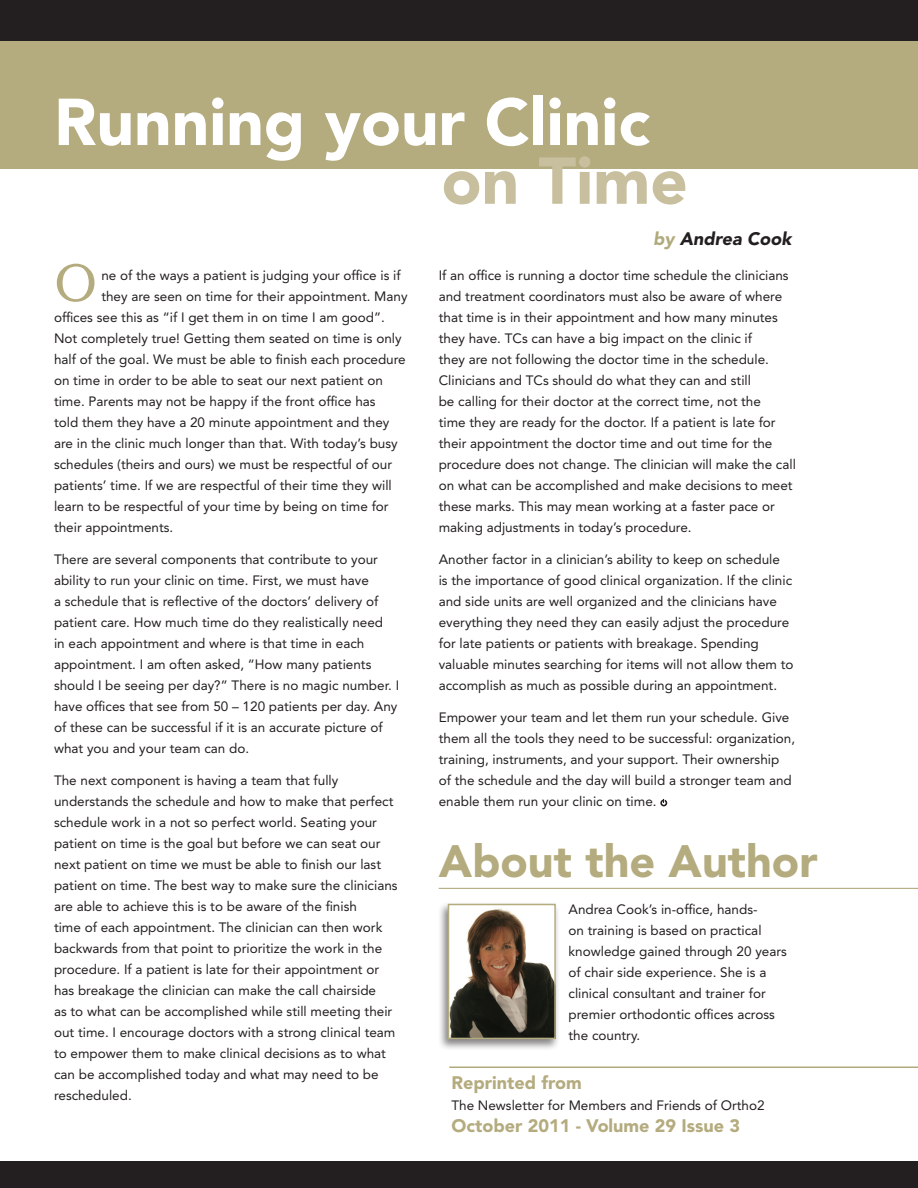
<style>
.page{position:relative;width:918px;height:1188px;background:#fff}
.page>*{position:absolute;margin:0;border:0;box-sizing:border-box;transform-origin:0 0}
.Article_Title{font:900 65.55px "Avenir LT Std";color:#fff}
.Article_Title-2{font:900 65.55px "Avenir LT Std";color:#c8bf9f}
.First_paragraph{font:54.15px "Bookman Old Style";color:#b4ab7e}
.About_the_Author_Hea{font:900 45px "Avenir LT Std";color:#b4ab7e}
.Normal_paragraph{font:900 18px "Avenir LT Std";color:#b4ab7e}
.Sub_Head{font:900 18px "Avenir LT Std";color:#b4ab7e}
.Emphasis{font:italic 900 18px "Avenir LT Std";color:#231f20}
.Normal_paragraph-2{font:13.5px/21px "Avenir LT Std";color:#231f20}
.First_paragraph-2{font:13.5px "Avenir LT Std";color:#231f20}
.s1{color:#b1aa7d}
</style>
<div class="page">
<svg style="left:660px;top:799px;width:7px;height:7px"></svg>
<hr style="left:439px;top:888px;width:479px;height:1px;background:#b4ab7e">
<div style="left:438px;top:901px;width:122px;height:150px;background:#231f20;opacity:.55"></div>
<img style="left:451px;top:907px;width:102px;height:129px">
<div style="left:448px;top:904px;width:108px;height:135px;border:2px solid #b4ab7e"></div>
<div style="left:0;top:1161px;width:918px;height:27px;background:#231f20"></div>
<div style="left:0;top:0;width:918px;height:169px;background:#b4ab7e"></div>
<div style="left:0;top:0;width:918px;height:40px;background:#231f20"></div>
<hr style="left:449px;top:1066px;width:469px;height:2px;background:#b1aa7d">
<p class="Article_Title" style="left:54px;top:83px;width:597px">Running your Clinic</p>
<p class="Article_Title-2" style="left:442px;top:141px;width:248px">on Time</p>
<p class="Emphasis" style="left:653px;top:227px;width:140px"><span class="s1">by</span> Andrea Cook</p>
<p class="First_paragraph" style="left:54px;top:247px;width:45px">O</p>
<p class="First_paragraph-2" style="left:101px;top:268px;width:301px">ne of the ways a patient is judging your office is if</p>
<p class="First_paragraph-2" style="left:101px;top:289px;width:308px">they are seen on time for their appointment. Many</p>
<p class="First_paragraph-2" style="left:54px;top:310px;width:332px">offices see this as “if I get them in on time I am good”.</p>
<p class="First_paragraph-2" style="left:54px;top:331px;width:349px">Not completely true! Getting them seated on time is only</p>
<p class="First_paragraph-2" style="left:54px;top:352px;width:353px">half of the goal. We must be able to finish each procedure</p>
<p class="First_paragraph-2" style="left:54px;top:373px;width:330px">on time in order to be able to seat our next patient on</p>
<p class="First_paragraph-2" style="left:54px;top:394px;width:323px">time. Parents may not be happy if the front office has</p>
<p class="First_paragraph-2" style="left:54px;top:415px;width:337px">told them they have a 20 minute appointment and they</p>
<p class="First_paragraph-2" style="left:54px;top:436px;width:345px">are in the clinic much longer than that. With today’s busy</p>
<p class="First_paragraph-2" style="left:54px;top:457px;width:340px">schedules (theirs and ours) we must be respectful of our</p>
<p class="First_paragraph-2" style="left:54px;top:478px;width:339px">patients’ time. If we are respectful of their time they will</p>
<p class="First_paragraph-2" style="left:54px;top:499px;width:336px">learn to be respectful of your time by being on time for</p>
<p class="First_paragraph-2" style="left:54px;top:520px;width:121px">their appointments.</p>
<p class="Normal_paragraph-2" style="left:54px;top:549px;width:347px">There are several components that contribute to your ability to run your clinic on time. First, we must have<br>a schedule that is reflective of the doctors’ delivery of patient care. How much time do they realistically need<br>in each appointment and where is that time in each appointment. I am often asked, “How many patients should I be seeing per day?” There is no magic number. I have offices that see from 50 – 120 patients per day. Any of these can be successful if it is an accurate picture of what you and your team can do.</p>
<p class="Normal_paragraph-2" style="left:54px;top:770px;width:345px">The next component is having a team that fully understands the schedule and how to make that perfect schedule work in a not so perfect world. Seating your patient on time is the goal but before we can seat our next patient on time we must be able to finish our last patient on time. The best way to make sure the clinicians are able to achieve this is to be aware of the finish<br>time of each appointment. The clinician can then work backwards from that point to prioritize the work in the procedure. If a patient is late for their appointment or has breakage the clinician can make the call chairside<br>as to what can be accomplished while still meeting their out time. I encourage doctors with a strong clinical team to empower them to make clinical decisions as to what can be accomplished today and what may need to be rescheduled.</p>
<p class="Normal_paragraph-2" style="left:439px;top:265px;width:359px">If an office is running a doctor time schedule the clinicians and treatment coordinators must also be aware of where that time is in their appointment and how many minutes they have. TCs can have a big impact on the clinic if<br>they are not following the doctor time in the schedule.<br>Clinicians and TCs should do what they can and still<br>be calling for their doctor at the correct time, not the<br>time they are ready for the doctor. If a patient is late for their appointment the doctor time and out time for the procedure does not change. The clinician will make the call on what can be accomplished and make decisions to meet these marks. This may mean working at a faster pace or making adjustments in today’s procedure.</p>
<p class="Normal_paragraph-2" style="left:439px;top:549px;width:356px">Another factor in a clinician’s ability to keep on schedule<br>is the importance of good clinical organization. If the clinic and side units are well organized and the clinicians have everything they need they can easily adjust the procedure for late patients or patients with breakage. Spending valuable minutes searching for items will not allow them to accomplish as much as possible during an appointment.</p>
<p class="Normal_paragraph-2" style="left:439px;top:707px;width:358px">Empower your team and let them run your schedule. Give them all the tools they need to be successful: organization, training, instruments, and your support. Their ownership<br>of the schedule and the day will build a stronger team and enable them run your clinic on time.</p>
<p class="About_the_Author_Hea" style="left:439px;top:834px;width:380px">About the Author</p>
<p class="Normal_paragraph-2" style="left:568px;top:899px;width:220px">Andrea Cook’s in-office, hands-<br>on training is based on practical knowledge gained through 20 years of chair side experience. She is a clinical consultant and trainer for premier orthodontic offices across the country.</p>
<p class="Sub_Head" style="left:451px;top:1072px;width:132px">Reprinted from</p>
<p class="Normal_paragraph-2" style="left:451px;top:1095px;width:315px">The Newsletter for Members and Friends of Ortho2</p>
<p class="Normal_paragraph" style="left:451px;top:1115px;width:290px">October 2011 - Volume 29 Issue 3</p>
</div>
